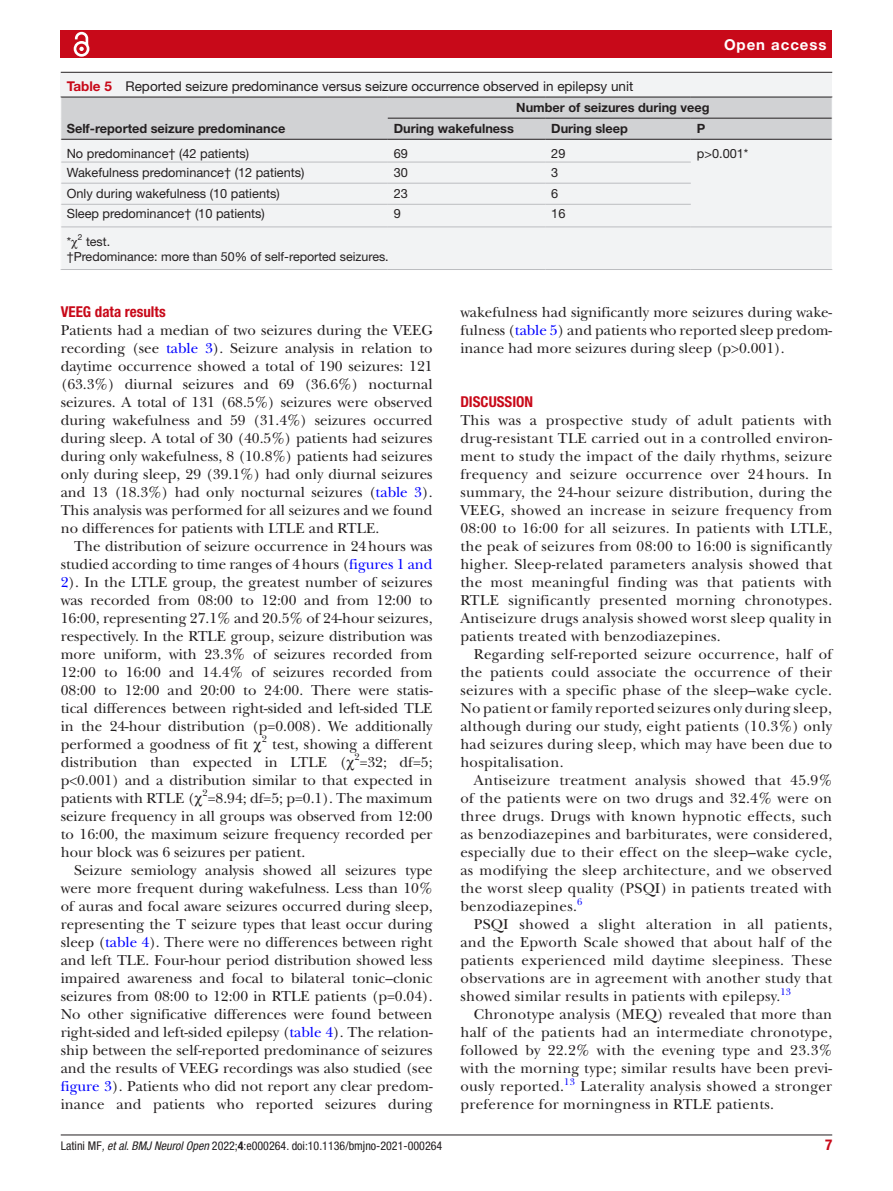
<style>
.page{position:relative;width:893px;height:1191px;background:#fff}
.page>*{position:absolute;margin:0;border:0;box-sizing:border-box;transform-origin:0 0}
.t1{font:15px/18px "New Baskerville";color:#231f20;text-align:justify}
.t2{font:15px/18px "New Baskerville";letter-spacing:.02em;color:#231f20}
.t3{font:700 condensed 15px "Helvetica Neue LT Std";color:#c80919}
.t4{font:700 15px "Helvetica Neue LT Std";letter-spacing:.065em;color:#fff}
.t5{font:13.5px "Helvetica Neue LT Std";color:#231f20}
.t6{font:12.75px "Helvetica Neue LT Std";color:#231f20}
.t7{font:700 12.75px "Helvetica Neue LT Std";color:#231f20}
.t8{font:12.45px/15px "Helvetica Neue LT Std";color:#231f20}
.t9{font:condensed 12px "Helvetica Neue LT Std";color:#231f20}
.t10{font:9.9px "New Baskerville";color:#00f}
.t11{font:9.9px "New Baskerville";color:#231f20}
.s1{font-weight:700;color:#c80919}
.s2{color:#00f}
.s3{font-style:italic}
.s4{font-weight:700}
</style>
<div class="page">
<hr style="left:61px;top:1134px;width:771px;height:1px;background:#231f20">
<div style="left:61px;top:31px;width:771px;height:27px;background:#c80919"></div>
<svg style="left:73px;top:31px;width:17px;height:26px"></svg>
<div style="left:61px;top:73px;width:771px;height:197px;background:#f2f3f4"></div>
<hr style="left:61px;top:72px;width:771px;height:1px;background:#231f20">
<hr style="left:61px;top:227px;width:327px;height:1px;background:#bcbdc0">
<hr style="left:61px;top:269px;width:327px;height:1px;background:#bcbdc0">
<hr style="left:388px;top:269px;width:157px;height:1px;background:#bcbdc0">
<hr style="left:545px;top:269px;width:146px;height:1px;background:#bcbdc0">
<hr style="left:691px;top:269px;width:141px;height:1px;background:#bcbdc0">
<hr style="left:388px;top:227px;width:157px;height:1px;background:#bcbdc0">
<hr style="left:545px;top:227px;width:146px;height:1px;background:#bcbdc0">
<hr style="left:691px;top:227px;width:141px;height:1px;background:#bcbdc0">
<svg style="left:60px;top:97px;width:773px;height:130px"></svg>
<p class="t5" style="left:67px;top:78px;width:568px"><span class="s1">Table 5</span> Reported seizure predominance versus seizure occurrence observed in epilepsy unit</p>
<p class="t7" style="left:67px;top:121px;width:220px">Self-reported seizure predominance</p>
<p class="t7" style="left:516px;top:100px;width:195px">Number of seizures during veeg</p>
<p class="t7" style="left:394px;top:121px;width:122px">During wakefulness</p>
<p class="t7" style="left:551px;top:121px;width:78px">During sleep</p>
<p class="t7" style="left:697px;top:121px;width:10px">P</p>
<p class="t4" style="left:724px;top:35px;width:104px">Open access</p>
<p class="t6" style="left:67px;top:145px;width:184px">No predominance† (42 patients)</p>
<p class="t6" style="left:394px;top:145px;width:16px">69</p>
<p class="t6" style="left:551px;top:145px;width:16px">29</p>
<p class="t6" style="left:697px;top:145px;width:53px">p&gt;0.001*</p>
<p class="t6" style="left:67px;top:165px;width:239px">Wakefulness predominance† (12 patients)</p>
<p class="t6" style="left:394px;top:165px;width:16px">30</p>
<p class="t6" style="left:551px;top:165px;width:9px">3</p>
<p class="t6" style="left:67px;top:186px;width:215px">Only during wakefulness (10 patients)</p>
<p class="t6" style="left:394px;top:186px;width:16px">23</p>
<p class="t6" style="left:551px;top:186px;width:9px">6</p>
<p class="t6" style="left:67px;top:206px;width:200px">Sleep predominance† (10 patients)</p>
<p class="t6" style="left:394px;top:206px;width:9px">9</p>
<p class="t6" style="left:551px;top:206px;width:16px">16</p>
<p class="t8" style="left:67px;top:233px;width:323px">* <sup>2</sup> test.<br>†Predominance: more than 50% of self-reported seizures.</p>
<p class="t3" style="left:61px;top:303px;width:106px">VEEG data results</p>
<p class="t1" style="left:61px;top:321px;width:373px">Patients had a median of two seizures during the VEEG recording (see <span class="s2">table 3</span>). Seizure analysis in relation to daytime occurrence showed a total of 190 seizures: 121 (63.3%) diurnal seizures and 69 (36.6%) nocturnal seizures. A total of 131 (68.5%) seizures were observed during wakefulness and 59 (31.4%) seizures occurred during sleep. A total of 30 (40.5%) patients had seizures during only wakefulness, 8 (10.8%) patients had seizures only during sleep, 29 (39.1%) had only diurnal seizures and 13 (18.3%) had only nocturnal seizures (<span class="s2">table 3</span>).<br>This analysis was performed for all seizures and we found no differences for patients with LTLE and RTLE.</p>
<p class="t1" style="left:61px;top:537px;width:373px;text-indent:14px">The distribution of seizure occurrence in 24hours was studied according to time ranges of 4hours (<span class="s2">figures 1 and 2</span>). In the LTLE group, the greatest number of seizures was recorded from 08:00 to 12:00 and from 12:00 to 16:00, representing 27.1% and 20.5% of 24-hour seizures, respectively. In the RTLE group, seizure distribution was more uniform, with 23.3% of seizures recorded from 12:00 to 16:00 and 14.4% of seizures recorded from 08:00 to 12:00 and 20:00 to 24:00. There were statis&shy;tical differences between right-sided and left-sided TLE in the 24-hour distribution (p=0.008). We additionally performed a goodness of fit</p>
<p class="t11" style="left:262px;top:733px;width:7px">2</p>
<p class="t1" style="left:61px;top:735px;width:373px;text-indent:211px">test, showing a different distribution than expected in LTLE (</p>
<p class="t11" style="left:355px;top:751px;width:7px">2</p>
<p class="t1" style="left:61px;top:753px;width:373px;text-indent:299px">=32; df=5; p&lt;0.001) and a distribution similar to that expected in patients with RTLE (</p>
<p class="t11" style="left:203px;top:787px;width:7px">2</p>
<p class="t1" style="left:61px;top:789px;width:373px;text-indent:147px">=8.94; df=5; p=0.1). The maximum seizure frequency in all groups was observed from 12:00 to 16:00, the maximum seizure frequency recorded per hour block was 6 seizures per patient.</p>
<p class="t1" style="left:61px;top:861px;width:373px;text-indent:14px">Seizure semiology analysis showed all seizures type were more frequent during wakefulness. Less than 10% of auras and focal aware seizures occurred during sleep, representing the T seizure types that least occur during sleep (<span class="s2">table 4</span>). There were no differences between right and left TLE. Four-hour period distribution showed less impaired awareness and focal to bilateral tonic–clonic seizures from 08:00 to 12:00 in RTLE patients (p=0.04).<br>No other significative differences were found between right-sided and left-sided epilepsy (<span class="s2">table 4</span>). The relation&shy;ship between the self-reported predominance of seizures and the results of VEEG recordings was also studied (see <span class="s2">figure 3</span>). Patients who did not report any clear predom&shy;inance and patients who reported seizures during</p>
<p class="t1" style="left:460px;top:303px;width:373px">wakefulness had significantly more seizures during wake&shy;fulness (<span class="s2">table 5</span>) and patients who reported sleep predom&shy;inance had more seizures during sleep (p&gt;0.001).</p>
<p class="t3" style="left:460px;top:393px;width:74px">DISCUSSION</p>
<p class="t1" style="left:460px;top:411px;width:373px">This was a prospective study of adult patients with drug-resistant TLE carried out in a controlled environ&shy;ment to study the impact of the daily rhythms, seizure frequency and seizure occurrence over 24 hours. In summary, the 24-hour seizure distribution, during the VEEG, showed an increase in seizure frequency from 08:00 to 16:00 for all seizures. In patients with LTLE, the peak of seizures from 08:00 to 16:00 is significantly higher. Sleep-related parameters analysis showed that the most meaningful finding was that patients with RTLE significantly presented morning chronotypes.<br>Antiseizure drugs analysis showed worst sleep quality in patients treated with benzodiazepines.</p>
<p class="t1" style="left:460px;top:645px;width:373px;text-indent:14px">Regarding self-reported seizure occurrence, half of the patients could associate the occurrence of their seizures with a specific phase of the sleep–wake cycle.<br>No patient or family reported seizures only during sleep, although during our study, eight patients (10.3%) only had seizures during sleep, which may have been due to hospitalisation.</p>
<p class="t1" style="left:460px;top:771px;width:373px;text-indent:14px">Antiseizure treatment analysis showed that 45.9% of the patients were on two drugs and 32.4% were on three drugs. Drugs with known hypnotic effects, such as benzodiazepines and barbiturates, were considered, especially due to their effect on the sleep–wake cycle, as modifying the sleep architecture, and we observed the worst sleep quality (PSQI) in patients treated with benzodiazepines.</p>
<p class="t10" style="left:577px;top:895px;width:7px">6</p>
<p class="t1" style="left:460px;top:915px;width:373px;text-indent:14px">PSQI showed a slight alteration in all patients, and the Epworth Scale showed that about half of the patients experienced mild daytime sleepiness. These observations are in agreement with another study that showed similar results in patients with epilepsy.</p>
<p class="t10" style="left:781px;top:985px;width:12px">13</p>
<p class="t1" style="left:460px;top:1005px;width:373px;text-indent:14px">Chronotype analysis (MEQ) revealed that more than half of the patients had an intermediate chronotype, followed by 22.2% with the evening type and 23.3% with the morning type; similar results have been previ&shy;ously reported.</p>
<p class="t10" style="left:564px;top:1075px;width:12px">13</p>
<p class="t2" style="left:460px;top:1077px;width:373px;text-indent:120px">Laterality analysis showed a stronger preference for morningness in RTLE patients.</p>
<p class="t9" style="left:61px;top:1138px;width:383px">Latini MF<span class="s3">, et al</span>. <span class="s3">BMJ Neurol Open</span> 2022;<span class="s4">4</span>:e000264. doi:10.1136/bmjno-2021-000264</p>
<p class="t3" style="left:825px;top:1135px;width:9px">7</p>
</div>
